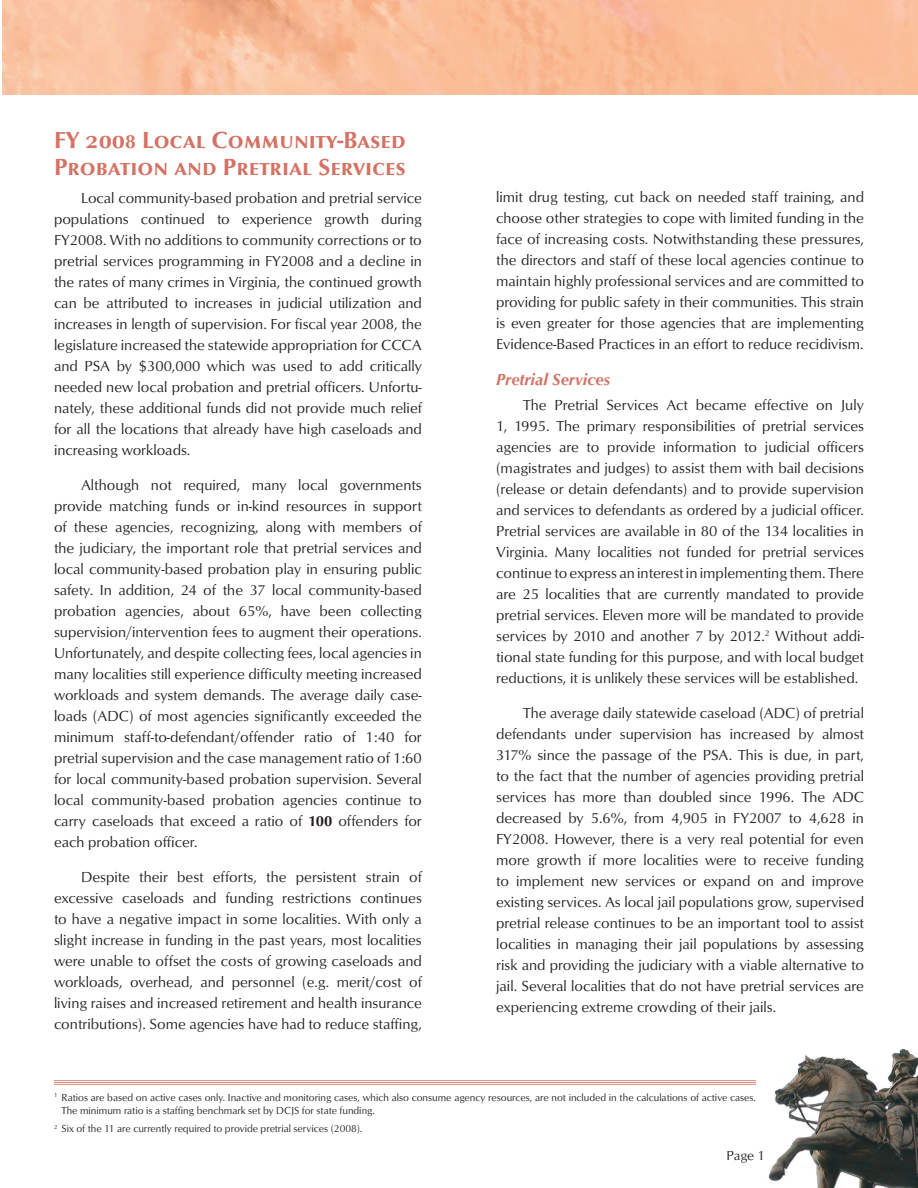
<style>
.page{position:relative;width:918px;height:1188px;background:#fff}
.page>*{position:absolute;margin:0;border:0;box-sizing:border-box;transform-origin:0 0}
.Heading{font:700 24px/27px "Opus Sm Caps";color:#d47264}
.subhead{font:italic 700 16.5px "Opus";color:#d47264}
.text{font:15px/21px "Opus";color:#231f20;text-align:justify}
.t1{font:13.5px "Opus";color:#231f20}
.footer-no_line{font:10.5px/13.5px "Opus";color:#231f20}
.s1{font-size:19.5px}
.s2{font-weight:700}
</style>
<div class="page">
<img style="left:2px;top:0;width:916px;height:94px">
<img style="left:768px;top:1048px;width:150px;height:140px">
<hr style="left:54px;top:1080px;width:702px;height:1px;background:#db8a7b">
<hr style="left:54px;top:1082px;width:702px;height:1px;background:#db8a7b">
<hr style="left:54px;top:1084px;width:702px;height:1px;background:#db8a7b">
<p class="Heading" style="left:54px;top:126px;width:354px">FY 200<span class="s1">8</span> Local Community-Based<br>Probation and Pretrial Services</p>
<p class="text" style="left:54px;top:187px;width:369px;text-indent:27px">Local community-based probation and pretrial service populations continued to experience growth during FY2008. With no additions to community corrections or to pretrial services programming in FY2008 and a decline in the rates of many crimes in Virginia, the continued growth can be attributed to increases in judicial utilization and increases in length of supervision. For fiscal year 2008, the legislature increased the statewide appropriation for CCCA and PSA by $300,000 which was used to add critically needed new local probation and pretrial officers. Unfortu&shy;nately, these additional funds did not provide much relief for all the locations that already have high caseloads and increasing workloads.</p>
<p class="text" style="left:54px;top:474px;width:369px;text-indent:27px">Although not required, many local governments provide matching funds or in-kind resources in support of these agencies, recognizing, along with members of the judiciary, the important role that pretrial services and local community-based probation play in ensuring public safety. In addition, 24 of the 37 local community-based probation agencies, about 65%, have been collecting supervision/intervention fees to augment their operations.<br>Unfortunately, and despite collecting fees, local agencies in many localities still experience difficulty meeting increased workloads and system demands. The average daily case&shy;loads (ADC) of most agencies significantly exceeded the minimum staff-to-defendant/offender ratio of 1:40 for pretrial supervision and the case management ratio of 1:60 for local community-based probation supervision. Several local community-based probation agencies continue to carry caseloads that exceed a ratio of <span class="s2">100</span> offenders for each probation officer.</p>
<p class="text" style="left:54px;top:867px;width:369px;text-indent:27px">Despite their best efforts, the persistent strain of excessive caseloads and funding restrictions continues to have a negative impact in some localities. With only a slight increase in funding in the past years, most localities were unable to offset the costs of growing caseloads and workloads, overhead, and personnel (e.g. merit/cost of living raises and increased retirement and health insurance contributions). Some agencies have had to reduce staffing,</p>
<p class="text" style="left:496px;top:187px;width:369px">limit drug testing, cut back on needed staff training, and choose other strategies to cope with limited funding in the face of increasing costs. Notwithstanding these pressures, the directors and staff of these local agencies continue to maintain highly professional services and are committed to providing for public safety in their communities. This strain is even greater for those agencies that are implementing Evidence-Based Practices in an effort to reduce recidivism.</p>
<p class="subhead" style="left:496px;top:370px;width:116px">Pretrial Services</p>
<p class="text" style="left:496px;top:395px;width:369px;text-indent:27px">The Pretrial Services Act became effective on July 1, 1995. The primary responsibilities of pretrial services agencies are to provide information to judicial officers (magistrates and judges) to assist them with bail decisions (release or detain defendants) and to provide supervision and services to defendants as ordered by a judicial officer.<br>Pretrial services are available in 80 of the 134 localities in Virginia. Many localities not funded for pretrial services continue to express an interest in implementing them. There are 25 localities that are currently mandated to provide pretrial services. Eleven more will be mandated to provide services by 2010 and another 7 by 2012.<sup>2</sup> Without addi&shy;tional state funding for this purpose, and with local budget reductions, it is unlikely these services will be established.</p>
<p class="text" style="left:496px;top:703px;width:369px;text-indent:27px">The average daily statewide caseload (ADC) of pretrial defendants under supervision has increased by almost 317% since the passage of the PSA. This is due, in part, to the fact that the number of agencies providing pretrial services has more than doubled since 1996. The ADC decreased by 5.6%, from 4,905 in FY2007 to 4,628 in FY2008. However, there is a very real potential for even more growth if more localities were to receive funding to implement new services or expand on and improve existing services. As local jail populations grow, supervised pretrial release continues to be an important tool to assist localities in managing their jail populations by assessing risk and providing the judiciary with a viable alternative to jail. Several localities that do not have pretrial services are experiencing extreme crowding of their jails.</p>
<p class="footer-no_line" style="left:62px;top:1091px;width:696px;text-indent:-8px"><sup>1</sup> Ratios are based on active cases only. Inactive and monitoring cases, which also consume agency resources, are not included in the calculations of active cases.<br>The minimum ratio is a staffing benchmark set by DCJS for state funding.</p>
<p class="footer-no_line" style="left:54px;top:1122px;width:310px"><sup>2</sup> Six of the 11 are currently required to provide pretrial services (2008).</p>
<p class="t1" style="left:727px;top:1148px;width:40px">Page 1</p>
</div>
